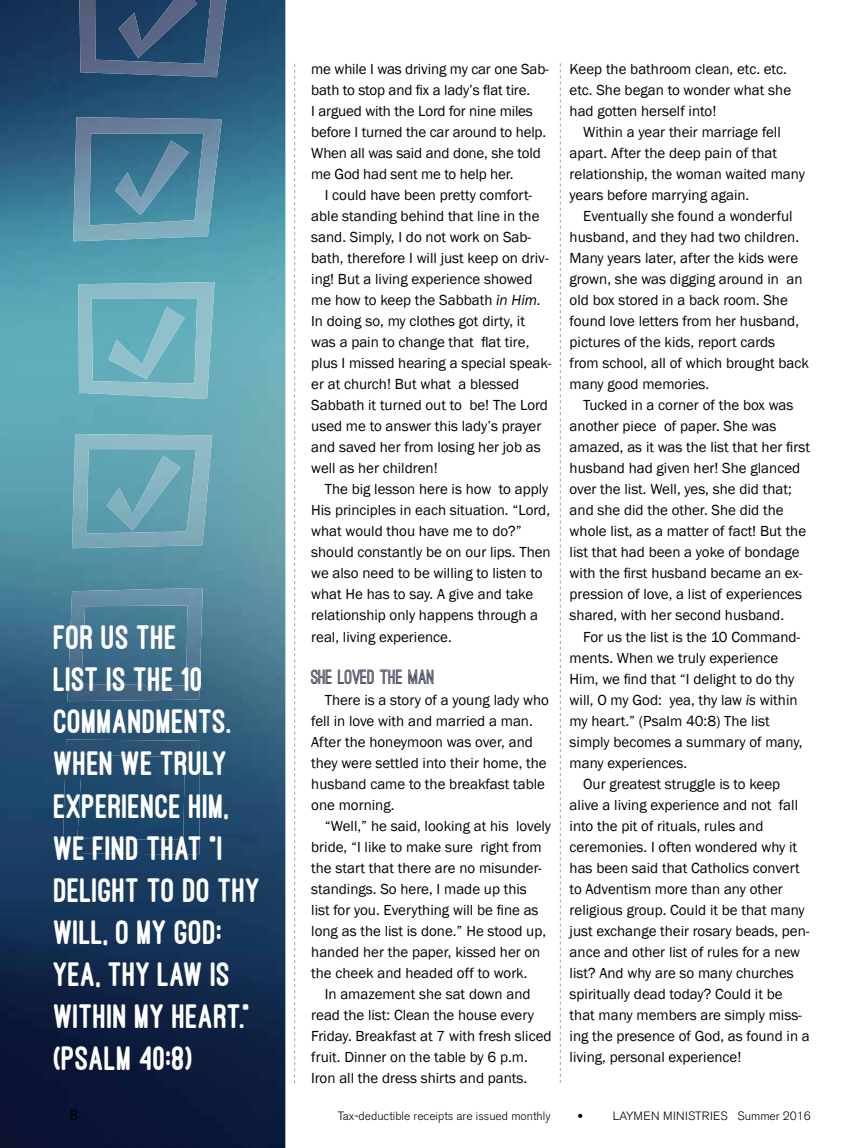
<style>
.page{position:relative;width:864px;height:1148px;background:#fff}
.page>*{position:absolute;margin:0;border:0;box-sizing:border-box;transform-origin:0 0}
.t1{font:800 35.1px/42.2px "Ostrich Sans";color:#fff}
.t2{font:700 19.5px "Ostrich Sans";letter-spacing:-.015em;color:#111532}
.t3{font:15px/21px "Franklin Gothic";color:#000}
.t4{font:300 12px "Akzidenz Grotesk BE";color:#000}
.t5{font:italic 12px "Optima";color:#000}
.s1{font-style:italic}
</style>
<div class="page">
<svg style="left:560px;top:63px;width:1px;height:1020px"></svg>
<svg style="left:294px;top:64px;width:1px;height:1019px"></svg>
<img style="left:0;top:0;width:285px;height:1148px">
<img style="left:79px;top:0;width:148px;height:77px">
<img style="left:73px;top:117px;width:149px;height:124px">
<img style="left:78px;top:282px;width:137px;height:117px">
<img style="left:72px;top:434px;width:140px;height:114px">
<img style="left:67px;top:588px;width:136px;height:113px">
<img style="left:63px;top:739px;width:137px;height:116px">
<img style="left:118px;top:0;width:79px;height:58px">
<img style="left:107px;top:456px;width:74px;height:74px">
<img style="left:115px;top:140px;width:74px;height:75px">
<img style="left:108px;top:307px;width:77px;height:72px">
<h1 class="t1" style="left:54px;top:616px;width:208px">FOR US THE<br>LIST IS THE 10<br>COMMANDMENTS.<br>WHEN WE TRULY<br>EXPERIENCE HIM,<br>WE FIND THAT “I<br>DELIGHT TO DO THY<br>WILL, O MY GOD:<br>YEA, THY LAW IS<br>WITHIN MY HEART.” (PSALM 40:8)</h1>
<p class="t3" style="left:70px;top:1104px;width:10px">8</p>
<p class="t3" style="left:311px;top:59px;width:239px">me while I was driving my car one Sab&shy;bath to stop and fix a lady’s flat tire.<br>I argued with the Lord for nine miles before I turned the car around to help.<br>When all was said and done, she told me God had sent me to help her.</p>
<p class="t3" style="left:311px;top:185px;width:242px;text-indent:14px">I could have been pretty comfort&shy;able standing behind that line in the sand. Simply, I do not work on Sab&shy;bath, therefore I will just keep on driv&shy;ing! But a living experience showed me how to keep the Sabbath <span class="s1">in Him.<br></span>In doing so, my clothes got dirty, it was a pain to change that flat tire, plus I missed hearing a special speak&shy;er at church! But what a blessed Sabbath it turned out to be! The Lord used me to answer this lady’s prayer and saved her from losing her job as well as her children!</p>
<p class="t3" style="left:311px;top:479px;width:241px;text-indent:14px">The big lesson here is how to apply His principles in each situation. “Lord, what would thou have me to do?” should constantly be on our lips. Then we also need to be willing to listen to what He has to say. A give and take relationship only happens through a real, living experience.</p>
<h2 class="t2" style="left:311px;top:669px;width:125px">SHE LOVED THE MAN</h2>
<p class="t3" style="left:311px;top:689px;width:239px;text-indent:14px">There is a story of a young lady who fell in love with and married a man.<br>After the honeymoon was over, and they were settled into their home, the husband came to the breakfast table one morning.</p>
<p class="t3" style="left:311px;top:815px;width:241px;text-indent:14px">“Well,” he said, looking at his lovely bride, “I like to make sure right from the start that there are no misunder&shy;standings. So here, I made up this<br>list for you. Everything will be fine as long as the list is done.” He stood up, handed her the paper, kissed her on the cheek and headed off to work.</p>
<p class="t3" style="left:311px;top:983px;width:242px;text-indent:14px">In amazement she sat down and read the list: Clean the house every Friday. Breakfast at 7 with fresh sliced fruit. Dinner on the table by 6 p.m.<br>Iron all the dress shirts and pants.</p>
<p class="t3" style="left:570px;top:59px;width:223px">Keep the bathroom clean, etc. etc. etc. She began to wonder what she had gotten herself into!</p>
<p class="t3" style="left:570px;top:122px;width:237px;text-indent:14px">Within a year their marriage fell apart. After the deep pain of that relationship, the woman waited many years before marrying again.</p>
<p class="t3" style="left:570px;top:206px;width:241px;text-indent:14px">Eventually she found a wonderful husband, and they had two children.<br>Many years later, after the kids were grown, she was digging around in an old box stored in a back room. She found love letters from her husband, pictures of the kids, report cards<br>from school, all of which brought back many good memories.</p>
<p class="t3" style="left:570px;top:395px;width:242px;text-indent:14px">Tucked in a corner of the box was another piece of paper. She was amazed, as it was the list that her first husband had given her! She glanced over the list. Well, yes, she did that; and she did the other. She did the whole list, as a matter of fact! But the list that had been a yoke of bondage with the first husband became an ex&shy;pression of love, a list of experiences shared, with her second husband.</p>
<p class="t3" style="left:583px;top:626px;width:219px">For us the list is the 10 Command-</p>
<p class="t3" style="left:570px;top:647px;width:210px">ments. When we truly experience</p>
<p class="t3" style="left:570px;top:668px;width:226px">Him, we find that “I delight to do thy</p>
<p class="t3" style="left:570px;top:689px;width:229px">will, O my God: yea, thy law <span class="s1">is</span> within</p>
<p class="t3" style="left:570px;top:710px;width:202px">my heart.” (Psalm 40:8) The list</p>
<p class="t3" style="left:570px;top:731px;width:235px">simply becomes a summary of many,</p>
<p class="t3" style="left:570px;top:752px;width:119px">many experiences.</p>
<p class="t3" style="left:583px;top:773px;width:199px">Our greatest struggle is to keep</p>
<p class="t3" style="left:570px;top:794px;width:230px">alive a living experience and not fall</p>
<p class="t3" style="left:570px;top:815px;width:195px">into the pit of rituals, rules and</p>
<p class="t3" style="left:570px;top:836px;width:229px">ceremonies. I often wondered why it</p>
<p class="t3" style="left:570px;top:857px;width:232px">has been said that Catholics convert</p>
<p class="t3" style="left:570px;top:878px;width:215px">to Adventism more than any other</p>
<p class="t3" style="left:570px;top:899px;width:237px">religious group. Could it be that many</p>
<p class="t3" style="left:570px;top:920px;width:242px">just exchange their rosary beads, pen-</p>
<p class="t3" style="left:570px;top:941px;width:232px">ance and other list of rules for a new</p>
<p class="t3" style="left:570px;top:962px;width:226px">list? And why are so many churches</p>
<p class="t3" style="left:570px;top:983px;width:214px">spiritually dead today? Could it be</p>
<p class="t3" style="left:570px;top:1004px;width:234px">that many members are simply miss-</p>
<p class="t3" style="left:570px;top:1025px;width:242px">ing the presence of God, as found in a</p>
<p class="t3" style="left:570px;top:1046px;width:173px">living, personal experience!</p>
<p class="t4" style="left:338px;top:1109px;width:214px">Tax-deductible receipts are issued monthly</p>
<p class="t5" style="left:577px;top:1109px;width:7px">•</p>
<p class="t4" style="left:613px;top:1109px;width:200px">LAYMEN MINISTRIES Summer 2016</p>
</div>
